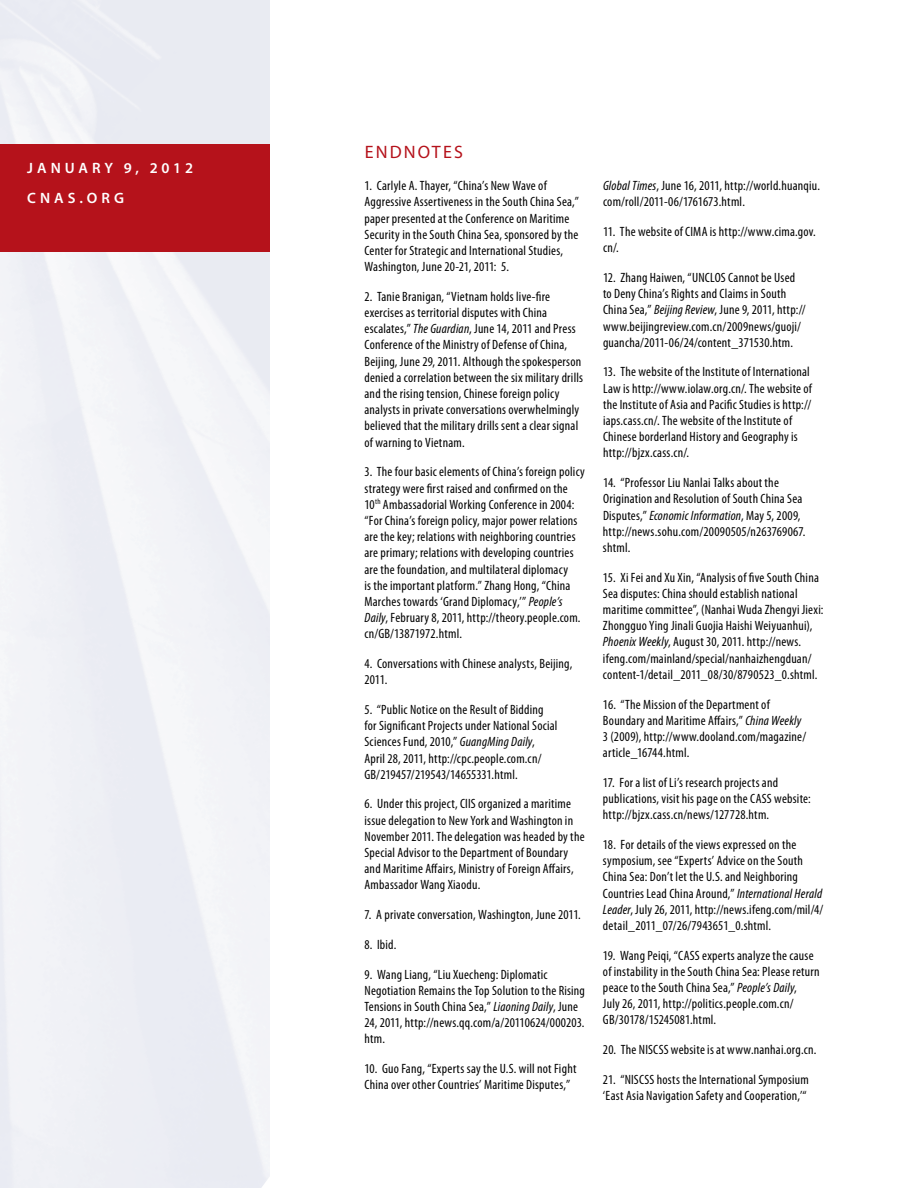
<style>
.page{position:relative;width:918px;height:1188px;background:#fff}
.page>*{position:absolute;margin:0;border:0;box-sizing:border-box;transform-origin:0 0}
.t1{font:18px "Myriad Pro";color:#b5121b}
.t2{font:600 15px/30px "Myriad Pro";letter-spacing:.27em;color:#fff}
.t3{font:condensed 13.5px/16.2px "Myriad Pro";letter-spacing:.015em;color:#000}
.s1{font-style:italic}
</style>
<div class="page">
<div style="left:0;top:0;width:270px;height:1188px;background:#eff0f5"></div>
<div style="left:0;top:144px;width:270px;height:107px;background:#b5121b"></div>
<p class="t2" style="left:27px;top:153px;width:167px">JANUARY 9, 2012<br>CNA S.ORG</p>
<h1 class="t1" style="left:365px;top:140px;width:14px">ENDNOTES</h1>
<p class="t3" style="left:364px;top:177px;width:216px">1. Carlyle A. Thayer, “China’s New Wave of Aggressive Assertiveness in the South China Sea,” paper presented at the Conference on Maritime Security in the South China Sea, sponsored by the Center for Strategic and International Studies, Washington, June 20-21, 2011: 5.</p>
<p class="t3" style="left:364px;top:288px;width:220px">2. Tanie Branigan, “Vietnam holds live-fire exercises as territorial disputes with China escalates,” <span class="s1">The Guardian</span>, June 14, 2011 and Press Conference of the Ministry of Defense of China, Beijing, June 29, 2011. Although the spokesperson denied a correlation between the six military drills and the rising tension, Chinese foreign policy analysts in private conversations overwhelmingly believed that the military drills sent a clear signal of warning to Vietnam.</p>
<p class="t3" style="left:364px;top:464px;width:222px">3. The four basic elements of China’s foreign policy strategy were first raised and confirmed on the 10<sup>th</sup> Ambassadorial Working Conference in 2004: “For China’s foreign policy, major power relations are the key; relations with neighboring countries are primary; relations with developing countries are the foundation, and multilateral diplomacy<br>is the important platform.” Zhang Hong, “China Marches towards ‘Grand Diplomacy,’” <span class="s1">People’s Daily</span>, February 8, 2011, http://theory.people.com. cn/GB/13871972.html.</p>
<p class="t3" style="left:365px;top:655px;width:210px">4. Conversations with Chinese analysts, Beijing,<br>2011.</p>
<p class="t3" style="left:365px;top:701px;width:195px">5. “Public Notice on the Result of Bidding for Significant Projects under National Social Sciences Fund, 2010,” <span class="s1">GuangMing Daily</span>, April 28, 2011, http://cpc.people.com.cn/ GB/219457/219543/14655331.html.</p>
<p class="t3" style="left:365px;top:796px;width:222px">6. Under this project, CIIS organized a maritime issue delegation to New York and Washington in November 2011. The delegation was headed by the Special Advisor to the Department of Boundary and Maritime Affairs, Ministry of Foreign Affairs, Ambassador Wang Xiaodu.</p>
<p class="t3" style="left:365px;top:906px;width:218px">7. A private conversation, Washington, June 2011.</p>
<p class="t3" style="left:365px;top:936px;width:34px">8. Ibid.</p>
<p class="t3" style="left:365px;top:966px;width:222px">9. Wang Liang, “Liu Xuecheng: Diplomatic Negotiation Remains the Top Solution to the Rising Tensions in South China Sea,” <span class="s1">Liaoning Daily</span>, June 24, 2011, http://news.qq.com/a/20110624/000203. htm.</p>
<p class="t3" style="left:365px;top:1060px;width:213px">10. Guo Fang, “Experts say the U.S. will not Fight<br>China over other Countries’ Maritime Disputes,”</p>
<p class="t3" style="left:603px;top:177px;width:219px"><span class="s1">Global Times</span>, June 16, 2011, http://world.huanqiu. com/roll/2011-06/1761673.html.</p>
<p class="t3" style="left:603px;top:223px;width:214px">11. The website of CIMA is http://www.cima.gov. cn/.</p>
<p class="t3" style="left:603px;top:269px;width:204px">12. Zhang Haiwen, “UNCLOS Cannot be Used to Deny China’s Rights and Claims in South China Sea,” <span class="s1">Beijing Review</span>, June 9, 2011, http:// www.beijingreview.com.cn/2009news/guoji/ guancha/2011-06/24/content_371530.htm.</p>
<p class="t3" style="left:603px;top:364px;width:211px">13. The website of the Institute of International Law is http://www.iolaw.org.cn/. The website of the Institute of Asia and Pacific Studies is http:// iaps.cass.cn/. The website of the Institute of Chinese borderland History and Geography is http://bjzx.cass.cn/.</p>
<p class="t3" style="left:603px;top:474px;width:204px">14. “Professor Liu Nanlai Talks about the Origination and Resolution of South China Sea Disputes,” <span class="s1">Economic Information</span>, May 5, 2009, http://news.sohu.com/20090505/n263769067. shtml.</p>
<p class="t3" style="left:603px;top:569px;width:222px">15. Xi Fei and Xu Xin, “Analysis of five South China Sea disputes: China should establish national maritime committee”, (Nanhai Wuda Zhengyi Jiexi:<br>Zhongguo Ying Jinali Guojia Haishi Weiyuanhui), <span class="s1">Phoenix Weekly</span>, August 30, 2011. http://news. ifeng.com/mainland/special/nanhaizhengduan/ content-1/detail_2011_08/30/8790523_0.shtml.</p>
<p class="t3" style="left:603px;top:696px;width:205px">16. “The Mission of the Department of Boundary and Maritime Affairs,” <span class="s1">China Weekly </span>3 (2009), http://www.dooland.com/magazine/ article_16744.html.</p>
<p class="t3" style="left:603px;top:774px;width:209px">17. For a list of Li’s research projects and publications, visit his page on the CASS website: http://bjzx.cass.cn/news/127728.htm.</p>
<p class="t3" style="left:603px;top:836px;width:222px">18. For details of the views expressed on the symposium, see “Experts’ Advice on the South China Sea: Don’t let the U.S. and Neighboring Countries Lead China Around,” <span class="s1">International Herald Leader</span>, July 26, 2011, http://news.ifeng.com/mil/4/ detail_2011_07/26/7943651_0.shtml.</p>
<p class="t3" style="left:603px;top:947px;width:218px">19. Wang Peiqi, “CASS experts analyze the cause of instability in the South China Sea: Please return peace to the South China Sea,” <span class="s1">People’s Daily</span>,<br>July 26, 2011, http://politics.people.com.cn/ GB/30178/15245081.html.</p>
<p class="t3" style="left:603px;top:1041px;width:215px">20. The NISCSS website is at www.nanhai.org.cn.</p>
<p class="t3" style="left:603px;top:1071px;width:207px">21. “NISCSS hosts the International Symposium ‘East Asia Navigation Safety and Cooperation,’“</p>
</div>
